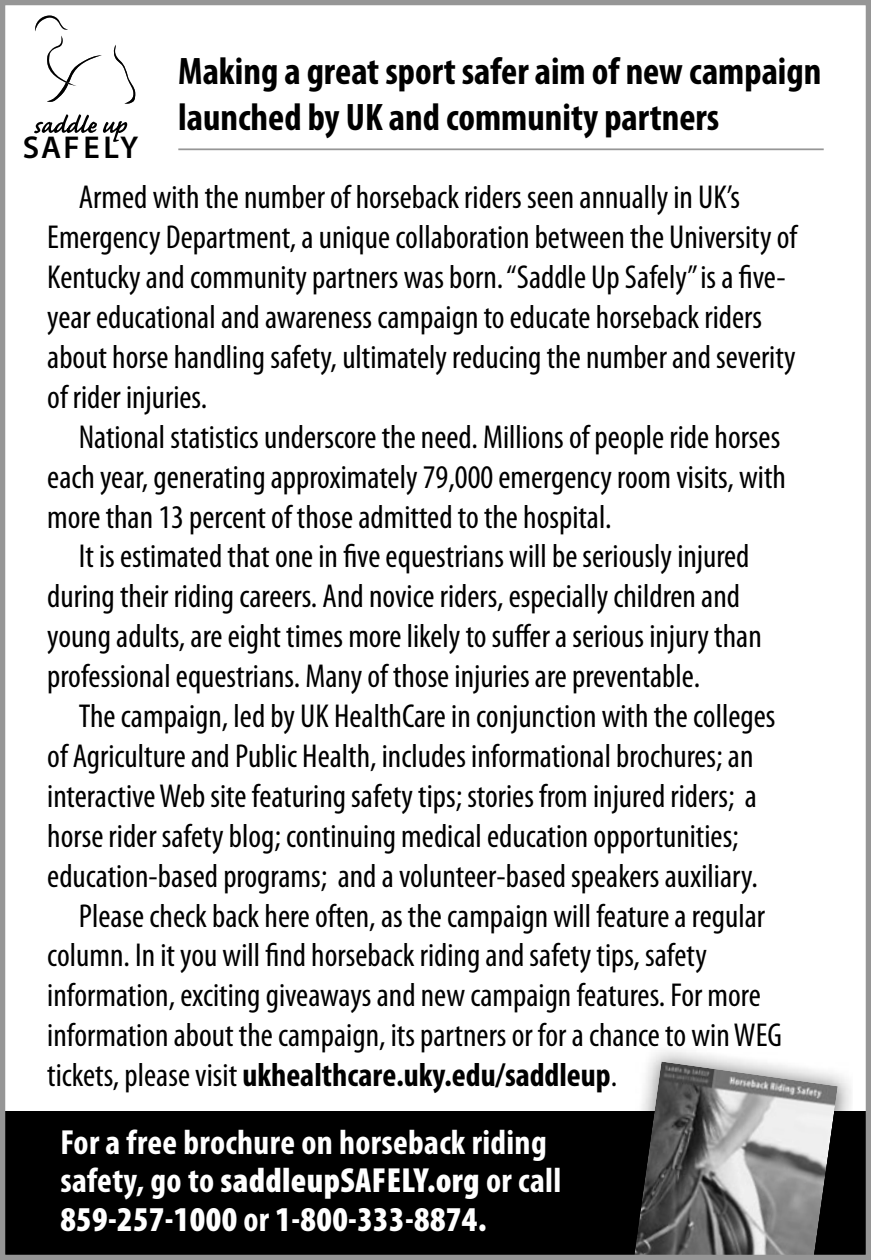
<style>
.page{position:relative;width:871px;height:1260px;background:#fff}
.page>*{position:absolute;margin:0;border:0;box-sizing:border-box;transform-origin:0 0}
.t1{font:700 condensed 38.5px/46.2px "Myriad Pro";color:#000}
.t2{font:700 condensed 35px/38.5px "Myriad Pro";letter-spacing:.01em;color:#fff}
.t3{font:condensed 33.25px/39.9px "Myriad Pro";color:#000}
.t4{font:700 condensed 33.25px "Myriad Pro";color:#000}
.t5{font:600 31.85px "Myriad Pro";letter-spacing:.07em;color:#000}
.s1{font-weight:400}
.s2{font-weight:900}
</style>
<div class="page">
<div style="left:3px;top:1111px;width:868px;height:149px;background:#000"></div>
<img style="left:634px;top:1061px;width:204px;height:193px">
<div style="left:0;top:0;width:871px;height:1260px;border:5px solid #969696"></div>
<svg style="left:113px;top:45px;width:22px;height:59px"></svg>
<svg style="left:35px;top:15px;width:67px;height:87px"></svg>
<svg style="left:34px;top:114px;width:93px;height:28px"></svg>
<hr style="left:178px;top:148px;width:645px;height:2px;background:#969696">
<p class="t5" style="left:23px;top:129px;width:117px">SAFELY</p>
<p class="t1" style="left:178px;top:51px;width:644px">Making a great sport safer aim of new campaign launched by UK and community partners</p>
<p class="t3" style="left:47px;top:179px;width:751px;text-indent:32px">Armed with the number of horseback riders seen annually in UK’s Emergency Department, a unique collaboration between the University of Kentucky and community partners was born. “Saddle Up Safely” is a five&shy;year educational and awareness campaign to educate horseback riders about horse handling safety, ultimately reducing the number and severity of rider injuries.</p>
<p class="t3" style="left:47px;top:419px;width:740px;text-indent:32px">National statistics underscore the need. Millions of people ride horses each year, generating approximately 79,000 emergency room visits, with more than 13 percent of those admitted to the hospital.</p>
<p class="t3" style="left:47px;top:539px;width:716px;text-indent:32px">It is estimated that one in five equestrians will be seriously injured during their riding careers. And novice riders, especially children and young adults, are eight times more likely to suffer a serious injury than professional equestrians. Many of those injuries are preventable.</p>
<p class="t3" style="left:79px;top:698px;width:698px">The campaign, led by UK HealthCare in conjunction with the colleges</p>
<p class="t3" style="left:47px;top:738px;width:707px">of Agriculture and Public Health, includes informational brochures; an</p>
<p class="t3" style="left:47px;top:778px;width:711px">interactive Web site featuring safety tips; stories from injured riders; a</p>
<p class="t3" style="left:47px;top:818px;width:693px">horse rider safety blog; continuing medical education opportunities;</p>
<p class="t3" style="left:47px;top:858px;width:712px">education-based programs; and a volunteer-based speakers auxiliary.</p>
<p class="t3" style="left:79px;top:898px;width:688px">Please check back here often, as the campaign will feature a regular</p>
<p class="t3" style="left:47px;top:938px;width:661px">column. In it you will find horseback riding and safety tips, safety</p>
<p class="t3" style="left:47px;top:977px;width:715px">information, exciting giveaways and new campaign features. For more</p>
<p class="t3" style="left:47px;top:1017px;width:736px">information about the campaign, its partners or for a chance to win WEG</p>
<p class="t4" style="left:47px;top:1062px;width:571px"><span class="s1">tickets, please visit</span> ukhealthcare.uky.edu/saddleup<span class="s1">.</span></p>
<p class="t2" style="left:60px;top:1125px;width:502px">For a free brochure on horseback riding safety, go to <span class="s2">saddleupSAFELY.org</span> or call<br><span class="s2">859-257-1000</span> or <span class="s2">1-800-333-8874.</span></p>
</div>
